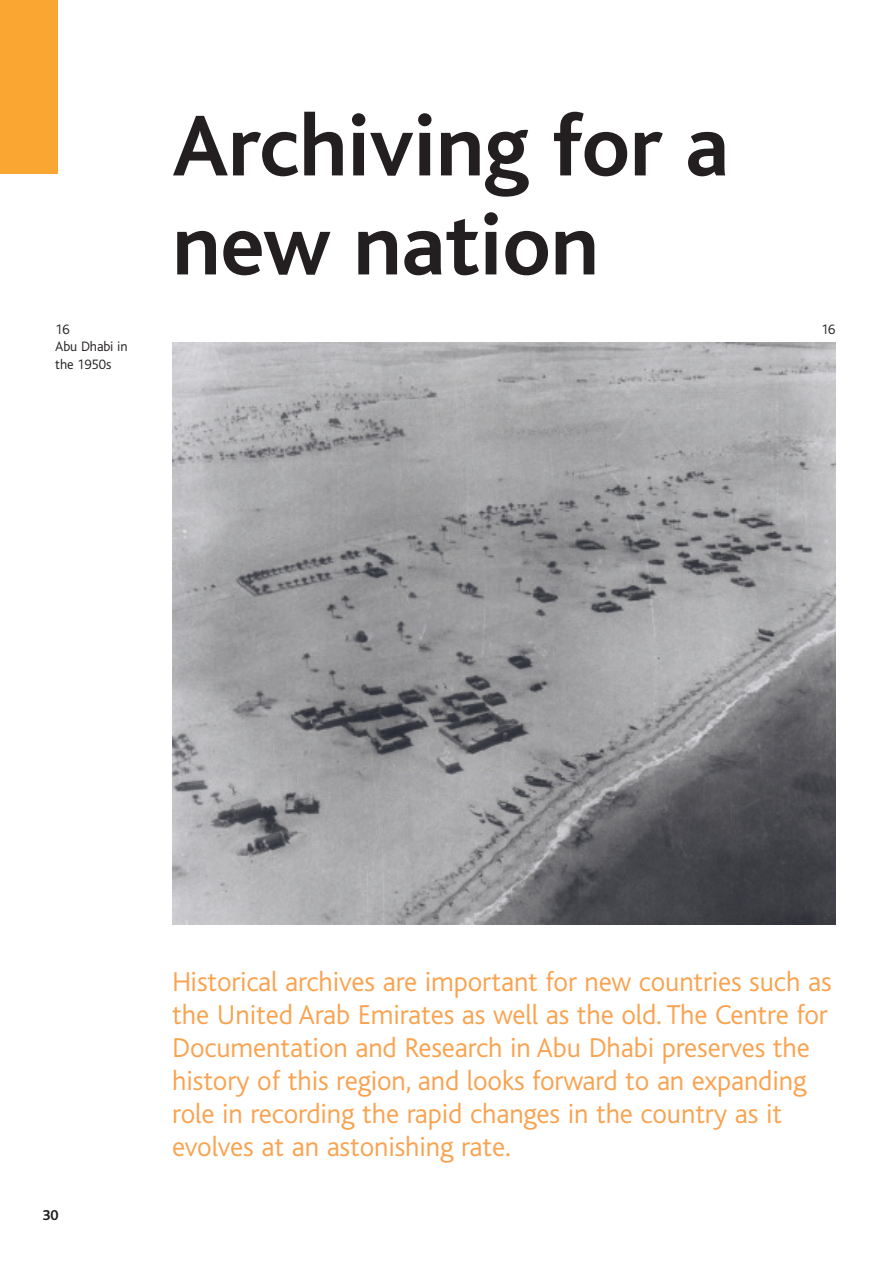
<style>
.page{position:relative;width:893px;height:1263px;background:#fff}
.page>*{position:absolute;margin:0;border:0;box-sizing:border-box;transform-origin:0 0}
.t1{font:700 90px/99px "Bliss";letter-spacing:-.005em;color:#231f20}
.t2{font:300 28.5px/33px "Bliss";letter-spacing:-.005em;color:#f9a350}
.t3{font:700 15px "Bliss";color:#231f20}
.t4{font:300 14.25px/17.2px "Bliss";letter-spacing:-.01em;color:#231f20}
</style>
<div class="page">
<div style="left:0;top:0;width:57px;height:174px;background:#faa633"></div>
<img style="left:172px;top:343px;width:664px;height:581px">
<h1 class="t1" style="left:172px;top:107px;width:559px">Archiving for a new nation</h1>
<p class="t4" style="left:55px;top:322px;width:74px">16<br>Abu Dhabi in the 1950s</p>
<p class="t4" style="left:821px;top:322px;width:16px">16</p>
<p class="t3" style="left:43px;top:1210px;width:18px">30</p>
<p class="t2" style="left:172px;top:967px;width:661px">Historical archives are important for new countries such as the United Arab Emirates as well as the old. The Centre for Documentation and Research in Abu Dhabi preserves the history of this region, and looks forward to an expanding role in recording the rapid changes in the country as it evolves at an astonishing rate.</p>
</div>
